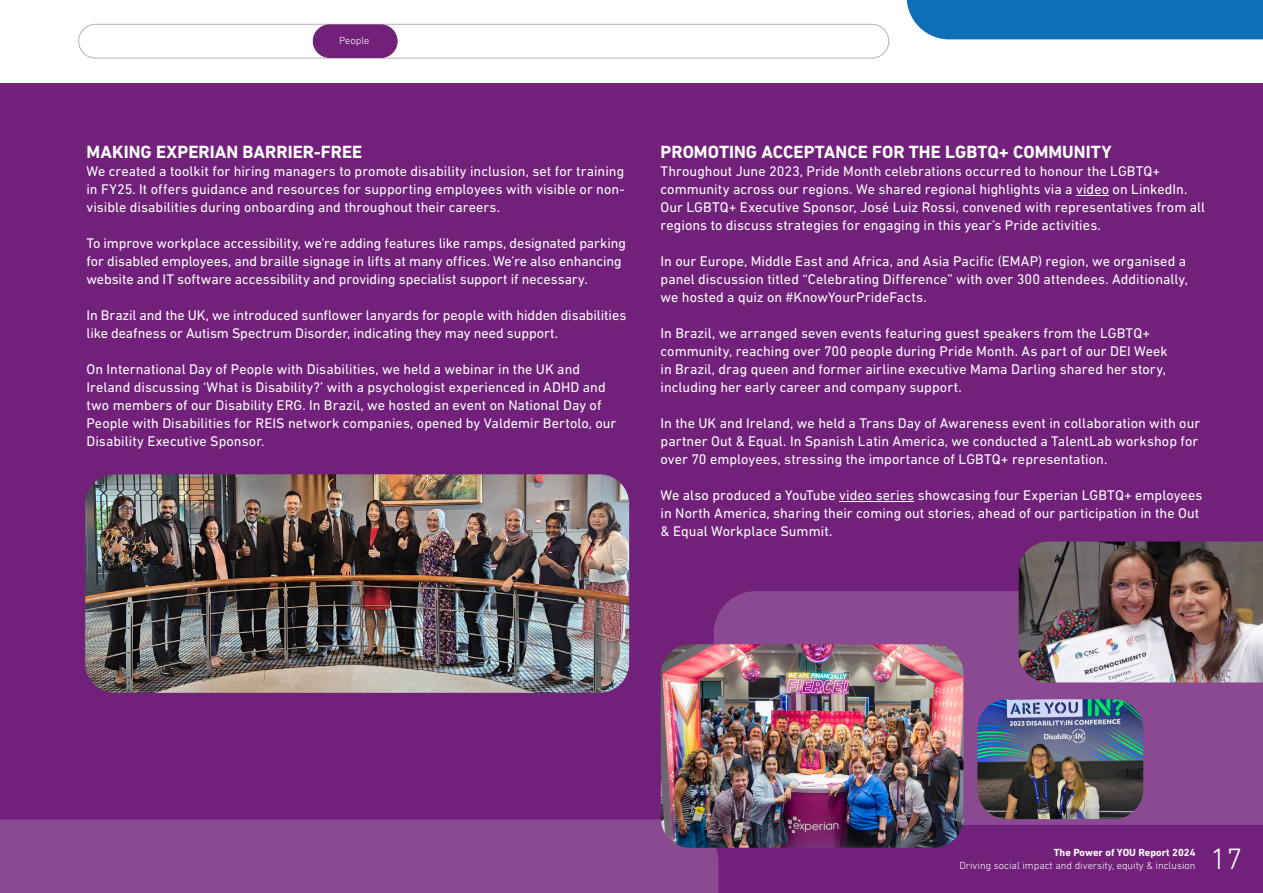
<style>
.page{position:relative;width:1263px;height:893px;background:#72217b}
.page>*{position:absolute;margin:0;border:0;box-sizing:border-box;transform-origin:0 0}
.Annotation_7_9{font:300 30px "DIN Next LT Pro";color:#fff}
.Title_subheading_18{font:700 18px "DIN Next LT Pro";color:#fff}
.Title_subheading_18-2{font:14.25px/18px "DIN Next LT Pro";letter-spacing:.005em;color:#fff}
.Annotation_7_9-2{font:300 10.5px/13.5px "DIN Next LT Pro";color:#fff;text-align:right}
.Sub_Heading_14_17{font:300 10.5px "DIN Next LT Pro";color:#fff}
.s1{font-weight:700}
</style>
<div class="page">
<div style="left:0;top:819px;width:718px;height:74px;background:#8a4990"></div>
<div style="left:0;top:0;width:1263px;height:82px;background:#fff"></div>
<hr style="left:1076px;top:195px;width:33px;height:1px;background:#fff">
<hr style="left:839px;top:501px;width:75px;height:1px;background:#fff">
<div style="left:907px;top:0;width:356px;height:39px;background:#0e6eb6"></div>
<div style="left:714px;top:591px;width:549px;height:234px;background:#8a4990"></div>
<img style="left:661px;top:644px;width:302px;height:204px">
<img style="left:977px;top:699px;width:166px;height:120px">
<img style="left:85px;top:474px;width:544px;height:219px">
<img style="left:1019px;top:542px;width:244px;height:140px">
<div style="left:78px;top:24px;width:811px;height:34px;border:1px solid #b3b2b2;border-radius:17px"></div>
<svg style="left:313px;top:24px;width:85px;height:34px;background:#7e3586"></svg>
<p class="Sub_Heading_14_17" style="left:339px;top:35px;width:32px">People</p>
<p class="Title_subheading_18" style="left:86px;top:141px;width:277px">MAKING EXPERIAN BARRIER-FREE</p>
<p class="Title_subheading_18-2" style="left:86px;top:162px;width:540px;text-align:justify">We created a toolkit for hiring managers to promote disability inclusion, set for training in FY25. It offers guidance and resources for supporting employees with visible or non&shy;visible disabilities during onboarding and throughout their careers.</p>
<p class="Title_subheading_18-2" style="left:86px;top:234px;width:541px">To improve workplace accessibility, we’re adding features like ramps, designated parking for disabled employees, and braille signage in lifts at many offices. We’re also enhancing website and IT software accessibility and providing specialist support if necessary.</p>
<p class="Title_subheading_18-2" style="left:86px;top:306px;width:541px">In Brazil and the UK, we introduced sunflower lanyards for people with hidden disabilities like deafness or Autism Spectrum Disorder, indicating they may need support.</p>
<p class="Title_subheading_18-2" style="left:86px;top:360px;width:531px">On International Day of People with Disabilities, we held a webinar in the UK and Ireland discussing ‘What is Disability?’ with a psychologist experienced in ADHD and two members of our Disability ERG. In Brazil, we hosted an event on National Day of People with Disabilities for REIS network companies, opened by Valdemir Bertolo, our Disability Executive Sponsor.</p>
<p class="Title_subheading_18" style="left:660px;top:141px;width:453px">PROMOTING ACCEPTANCE FOR THE LGBTQ+ COMMUNITY</p>
<p class="Title_subheading_18-2" style="left:660px;top:162px;width:528px">Throughout June 2023, Pride Month celebrations occurred to honour the LGBTQ+ community across our regions. We shared regional highlights via a video on LinkedIn.</p>
<p class="Title_subheading_18-2" style="left:660px;top:198px;width:546px">Our LGBTQ+ Executive Sponsor, José Luiz Rossi, convened with representatives from all regions to discuss strategies for engaging in this year’s Pride activities.</p>
<p class="Title_subheading_18-2" style="left:660px;top:252px;width:529px">In our Europe, Middle East and Africa, and Asia Pacific (EMAP) region, we organised a panel discussion titled “Celebrating Difference” with over 300 attendees. Additionally, we hosted a quiz on #KnowYourPrideFacts.</p>
<p class="Title_subheading_18-2" style="left:660px;top:324px;width:509px">In Brazil, we arranged seven events featuring guest speakers from the LGBTQ+ community, reaching over 700 people during Pride Month. As part of our DEI Week in Brazil, drag queen and former airline executive Mama Darling shared her story, including her early career and company support.</p>
<p class="Title_subheading_18-2" style="left:660px;top:414px;width:541px">In the UK and Ireland, we held a Trans Day of Awareness event in collaboration with our partner Out &amp; Equal. In Spanish Latin America, we conducted a TalentLab workshop for over 70 employees, stressing the importance of LGBTQ+ representation.</p>
<p class="Title_subheading_18-2" style="left:660px;top:486px;width:543px">We also produced a YouTube video series showcasing four Experian LGBTQ+ employees in North America, sharing their coming out stories, ahead of our participation in the Out &amp; Equal Workplace Summit.</p>
<p class="Annotation_7_9-2" style="left:959px;top:845px;width:238px"><span class="s1">The Power of YOU Report 2024<br></span>Driving social impact and diversity, equity &amp; inclusion</p>
<p class="Annotation_7_9" style="left:1210px;top:841px;width:33px">17</p>
</div>
